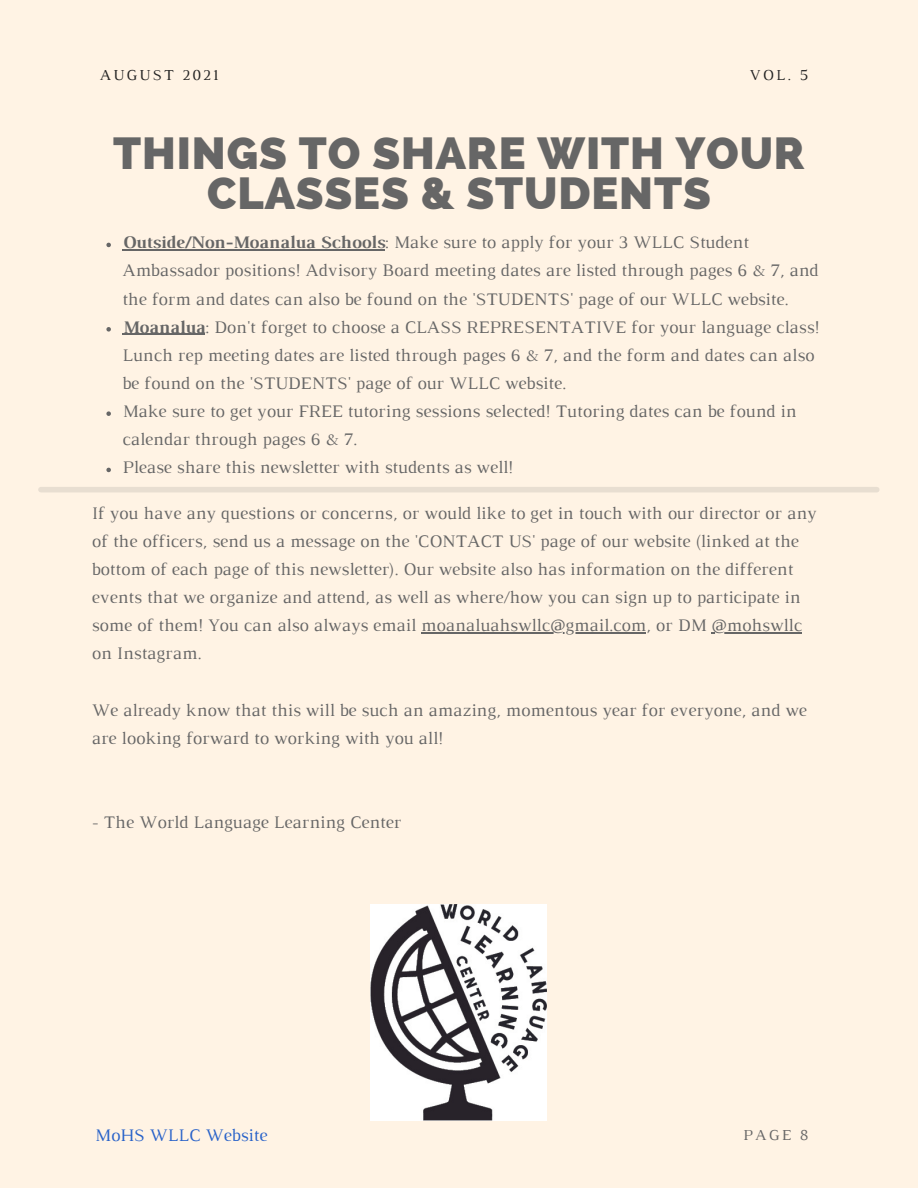
<style>
.page{position:relative;width:918px;height:1188px;background:#fff3e4}
.page>*{position:absolute;margin:0;border:0;box-sizing:border-box;transform-origin:0 0}
.t1{font:800 45px/40.5px "Raleway";letter-spacing:.02em;color:#666;text-align:center}
.t2{font:18px/28.2px "Luthier";color:#666}
.t3{font:18px "Luthier";color:#2862c9}
.t4{font:15.45px "Luthier";letter-spacing:.14em;color:#222}
.t5{font:15.45px "Luthier";color:#666}
.s1{font-weight:700}
</style>
<div class="page">
<div style="left:41px;top:487px;width:836px;height:5px;background:#e8ded1"></div>
<img style="left:371px;top:905px;width:175px;height:216px">
<svg style="left:106px;top:243px;width:5px;height:4px"></svg>
<hr style="left:122px;top:249px;width:263px;height:2px;background:#666">
<svg style="left:106px;top:327px;width:5px;height:5px"></svg>
<hr style="left:122px;top:334px;width:83px;height:1px;background:#666">
<svg style="left:106px;top:411px;width:5px;height:5px"></svg>
<svg style="left:106px;top:468px;width:5px;height:4px"></svg>
<hr style="left:421px;top:632px;width:225px;height:1px;background:#666">
<hr style="left:712px;top:632px;width:90px;height:1px;background:#666">
<p class="t4" style="left:100px;top:70px;width:120px">AUGUST 2021</p>
<p class="t4" style="left:750px;top:70px;width:60px">VOL. 5</p>
<p class="t1" style="left:113px;top:132px;width:693px">THINGS TO SHARE WITH YOUR<br>CLASSES &amp; STUDENTS</p>
<p class="t2" style="left:122px;top:230px;width:698px"><span class="s1">Outside/Non-Moanalua Schools</span>: Make sure to apply for your 3 WLLC Student<br>Ambassador positions! Advisory Board meeting dates are listed through pages 6 &amp; 7, and the form and dates can also be found on the 'STUDENTS' page of our WLLC website.</p>
<p class="t2" style="left:122px;top:314px;width:699px"><span class="s1">Moanalua</span>: Don't forget to choose a CLASS REPRESENTATIVE for your language class!<br>Lunch rep meeting dates are listed through pages 6 &amp; 7, and the form and dates can also be found on the 'STUDENTS' page of our WLLC website.</p>
<p class="t2" style="left:122px;top:398px;width:676px">Make sure to get your FREE tutoring sessions selected! Tutoring dates can be found in calendar through pages 6 &amp; 7.</p>
<p class="t2" style="left:122px;top:455px;width:392px">Please share this newsletter with students as well!</p>
<p class="t2" style="left:92px;top:500px;width:726px">If you have any questions or concerns, or would like to get in touch with our director or any of the officers, send us a message on the 'CONTACT US' page of our website (linked at the bottom of each page of this newsletter). Our website also has information on the different events that we organize and attend, as well as where/how you can sign up to participate in some of them! You can also always email moanaluahswllc@gmail.com, or DM @mohswllc on Instagram.</p>
<p class="t2" style="left:92px;top:697px;width:717px">We already know that this will be such an amazing, momentous year for everyone, and we are looking forward to working with you all!</p>
<p class="t2" style="left:92px;top:809px;width:311px">- The World Language Learning Center</p>
<p class="t3" style="left:95px;top:1129px;width:174px">MoHS WLLC Website</p>
<p class="t5" style="left:743px;top:1129px;width:67px">PAGE 8</p>
</div>
